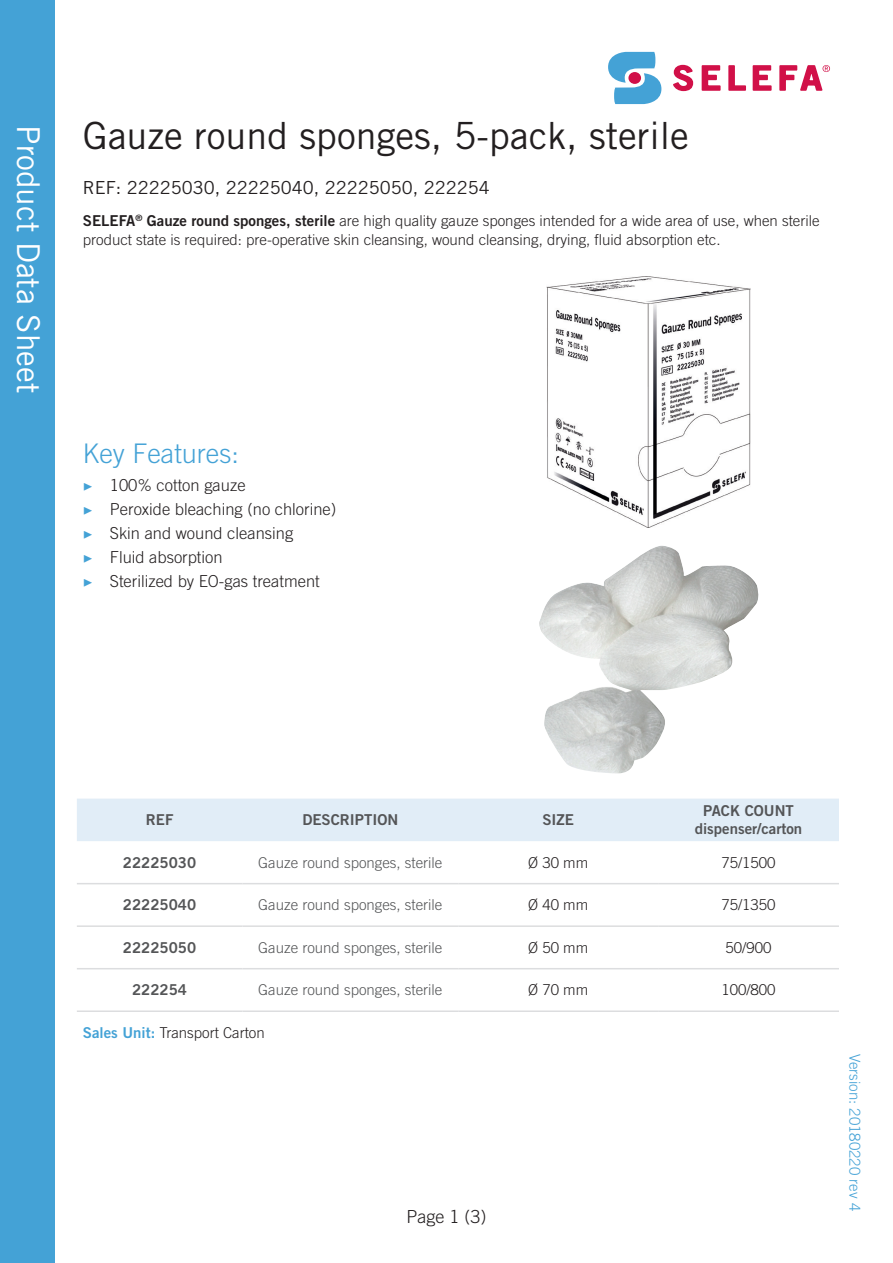
<style>
.page{position:relative;width:893px;height:1263px;background:#fff}
.page>*{position:absolute;margin:0;border:0;box-sizing:border-box;transform-origin:0 0}
.t1{font:500 37.5px "Trade Gothic OT";color:#231f20}
.t2{font:500 31.5px "Trade Gothic OT";color:#fff}
.Styckeformat_3{font:300 27px "Trade Gothic OT";color:#44a2d6}
.t3{font:500 18px "Trade Gothic OT";color:#231f20}
.t4{font:300 18px "Trade Gothic OT";color:#231f20}
.t5{font:300 16.5px "Trade Gothic OT";color:#231f20}
.t6{font:300 15px/19.5px "Trade Gothic OT";color:#231f20}
.t7{font:300 15px "Trade Gothic OT";color:#545557}
.t8{font:700 15px "Trade Gothic OT";color:#545557}
.t9{font:300 15px "Trade Gothic OT";color:#44a2d6}
.s1{font-weight:700}
.s2{font-family:"Minion Pro";font-weight:400;color:#44a2d6}
.s3{font-weight:700;color:#44a2d6}
</style>
<div class="page">
<svg style="left:673px;top:64px;width:21px;height:28px"></svg>
<svg style="left:701px;top:65px;width:20px;height:26px"></svg>
<svg style="left:728px;top:65px;width:44px;height:26px"></svg>
<svg style="left:608px;top:52px;width:53px;height:52px"></svg>
<div style="left:628px;top:72px;width:13px;height:12px;background:#d11048;border-radius:50%"></div>
<svg style="left:779px;top:65px;width:51px;height:26px"></svg>
<div style="left:0;top:0;width:54px;height:1263px;background:#44a2d6"></div>
<div style="left:77px;top:799px;width:762px;height:42px;background:#e1edf7"></div>
<hr style="left:77px;top:883px;width:165px;height:1px;background:#dcdddf">
<hr style="left:242px;top:883px;width:216px;height:1px;background:#dcdddf">
<hr style="left:458px;top:883px;width:200px;height:1px;background:#dcdddf">
<hr style="left:658px;top:883px;width:181px;height:1px;background:#dcdddf">
<hr style="left:77px;top:925px;width:165px;height:2px;background:#dcdddf">
<hr style="left:242px;top:925px;width:216px;height:2px;background:#dcdddf">
<hr style="left:458px;top:925px;width:200px;height:2px;background:#dcdddf">
<hr style="left:658px;top:925px;width:181px;height:2px;background:#dcdddf">
<hr style="left:77px;top:968px;width:165px;height:1px;background:#dcdddf">
<hr style="left:242px;top:968px;width:216px;height:1px;background:#dcdddf">
<hr style="left:458px;top:968px;width:200px;height:1px;background:#dcdddf">
<hr style="left:658px;top:968px;width:181px;height:1px;background:#dcdddf">
<hr style="left:77px;top:1010px;width:165px;height:2px;background:#dcdddf">
<hr style="left:242px;top:1010px;width:216px;height:2px;background:#dcdddf">
<hr style="left:458px;top:1010px;width:200px;height:2px;background:#dcdddf">
<hr style="left:658px;top:1010px;width:181px;height:2px;background:#dcdddf">
<img style="left:546px;top:277px;width:205px;height:251px">
<img style="left:539px;top:546px;width:220px;height:227px">
<p class="t2" style="left:47px;top:125px;width:269px;rotate:90deg">Product Data Sheet</p>
<p class="t1" style="left:83px;top:113px;width:608px">Gauze round sponges, 5-pack, sterile</p>
<p class="t3" style="left:83px;top:177px;width:408px">REF: 22225030, 22225040, 22225050, 222254</p>
<p class="t6" style="left:83px;top:211px;width:738px"><span class="s1">SELEFA</span><sup>®</sup> <span class="s1">Gauze round sponges, sterile</span> are high quality gauze sponges intended for a wide area of use, when sterile product state is required: pre-operative skin cleansing, wound cleansing, drying, fluid absorption etc.</p>
<p class="Styckeformat_3" style="left:83px;top:437px;width:158px">Key Features:</p>
<p class="t5" style="left:83px;top:476px;width:164px"><span class="s2">▶</span> 100% cotton gauze</p>
<p class="t5" style="left:83px;top:500px;width:255px"><span class="s2">▶</span> Peroxide bleaching (no chlorine)</p>
<p class="t5" style="left:83px;top:524px;width:212px"><span class="s2">▶</span> Skin and wound cleansing</p>
<p class="t5" style="left:83px;top:548px;width:141px"><span class="s2">▶</span> Fluid absorption</p>
<p class="t5" style="left:83px;top:572px;width:238px"><span class="s2">▶</span> Sterilized by EO-gas treatment</p>
<p class="t8" style="left:146px;top:811px;width:29px">REF</p>
<p class="t8" style="left:302px;top:811px;width:97px">DESCRIPTION</p>
<p class="t8" style="left:542px;top:811px;width:33px">SIZE</p>
<p class="t8" style="left:703px;top:802px;width:92px">PACK COUNT</p>
<p class="t8" style="left:695px;top:820px;width:109px">dispenser/carton</p>
<p class="t8" style="left:123px;top:853px;width:75px">22225030</p>
<p class="t7" style="left:258px;top:853px;width:186px">Gauze round sponges, sterile</p>
<p class="t6" style="left:528px;top:852px;width:62px">Ø 30 mm</p>
<p class="t6" style="left:721px;top:852px;width:56px">75/1500</p>
<p class="t8" style="left:123px;top:896px;width:75px">22225040</p>
<p class="t7" style="left:258px;top:896px;width:186px">Gauze round sponges, sterile</p>
<p class="t6" style="left:528px;top:895px;width:62px">Ø 40 mm</p>
<p class="t6" style="left:721px;top:895px;width:56px">75/1350</p>
<p class="t8" style="left:123px;top:938px;width:75px">22225050</p>
<p class="t7" style="left:258px;top:939px;width:186px">Gauze round sponges, sterile</p>
<p class="t6" style="left:528px;top:937px;width:62px">Ø 50 mm</p>
<p class="t6" style="left:726px;top:937px;width:47px">50/900</p>
<p class="t8" style="left:132px;top:981px;width:56px">222254</p>
<p class="t7" style="left:258px;top:981px;width:186px">Gauze round sponges, sterile</p>
<p class="t6" style="left:528px;top:980px;width:62px">Ø 70 mm</p>
<p class="t6" style="left:721px;top:980px;width:56px">100/800</p>
<p class="t6" style="left:83px;top:1023px;width:183px"><span class="s3">Sales Unit:</span> Transport Carton</p>
<p class="t4" style="left:406px;top:1206px;width:82px">Page 1 (3)</p>
<p class="t9" style="left:864px;top:1053px;width:159px;rotate:90deg">Version: 20180220 rev 4</p>
</div>
